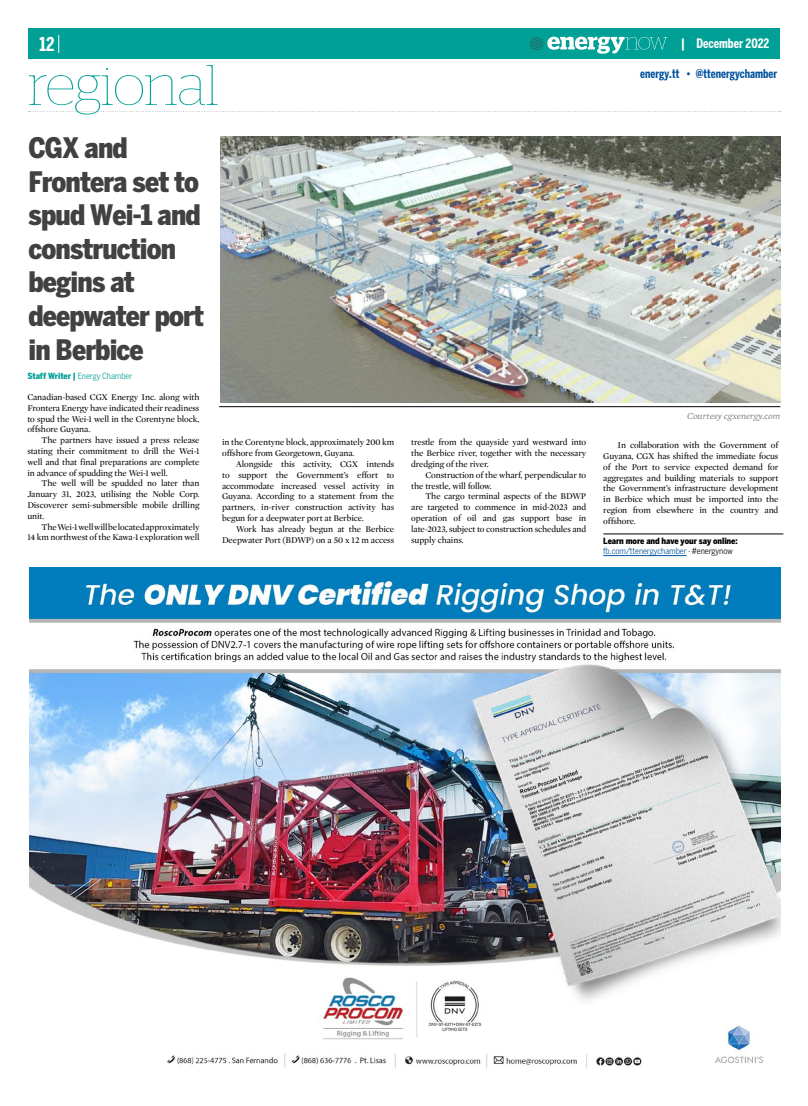
<style>
.page{position:relative;width:808px;height:1106px;background:#fff}
.page>*{position:absolute;margin:0;border:0;box-sizing:border-box;transform-origin:0 0}
.t1{font:100 57px "Stag";letter-spacing:-.005em;color:#00a096}
.TOC_Header_1{font:900 condensed 28px/33.6px "Benton Sans";letter-spacing:-.03em;color:#414042}
.t2{font:700 extra-condensed 19px "Benton Sans";color:#fff}
.t3{font:700 extra-condensed 13px "Benton Sans";color:#fff}
.t4{font:700 extra-condensed 12px "Benton Sans";color:#00529c}
.Photo_caption{font:italic 9.3px "Mercury Text G2";color:#808285}
.Body_Copy{font:9px/10.8px "Mercury Display Roman";letter-spacing:-.01em;color:#000;text-align:justify}
.First_Paragraph{font:9px/10.8px "Mercury Display Roman";letter-spacing:-.01em;color:#000;text-align:justify}
.Body_Copy-2{font:condensed 8.5px "Benton Sans";letter-spacing:-.01em;color:#00529c}
.Body_Copy-3{font:900 condensed 8.5px "Benton Sans";letter-spacing:-.01em;color:#000}
.Body_Copy-4{font:condensed 8.5px "Benton Sans";letter-spacing:-.01em;color:#00a096}
.s1{font-weight:900}
.s2{color:#000}
</style>
<div class="page">
<svg style="left:28px;top:111px;width:752px;height:1px"></svg>
<div style="left:28px;top:28px;width:751px;height:31px;background:#00a096"></div>
<svg style="left:58px;top:35px;width:1px;height:18px"></svg>
<svg style="left:530px;top:37px;width:137px;height:17px"></svg>
<hr style="left:219px;top:406px;width:561px;height:1px;background:#000">
<img style="left:220px;top:136px;width:560px;height:266px">
<hr style="left:603px;top:555px;width:83px;height:1px;background:#00529c">
<hr style="left:603px;top:534px;width:180px;height:1px;background:#000">
<img style="left:29px;top:567px;width:751px;height:501px">
<h3 class="t2" style="left:40px;top:33px;width:17px">12</h3>
<p class="t1" style="left:28px;top:54px;width:192px">regional</p>
<p class="TOC_Header_1" style="left:28px;top:131px;width:177px">CGX and<br>Frontera set to spud Wei-1 and construction begins at deepwater port in Berbice</p>
<p class="Body_Copy-4" style="left:27px;top:371px;width:106px"><span class="s1">Staff Writer |</span> Energy Chamber</p>
<p class="First_Paragraph" style="left:27px;top:392px;width:174px">Canadian-based CGX Energy Inc. along with Frontera Energy have indicated their readiness to spud the Wei-1 well in the Corentyne block, offshore Guyana.</p>
<p class="Body_Copy" style="left:27px;top:435px;width:174px;text-indent:14px">The partners have issued a press release stating their commitment to drill the Wei-1 well and that final preparations are complete in advance of spudding the Wei-1 well.</p>
<p class="Body_Copy" style="left:27px;top:478px;width:174px;text-indent:14px">The well will be spudded no later than January 31, 2023, utilising the Noble Corp.<br>Discoverer semi-submersible mobile drilling unit.</p>
<p class="Body_Copy" style="left:27px;top:521px;width:174px;text-align:right">The Wei-1 well will be located approximately<br>14 km northwest of the Kawa-1 exploration well</p>
<p class="Body_Copy" style="left:222px;top:437px;width:174px">in the Corentyne block, approximately 200 km offshore from Georgetown, Guyana.</p>
<p class="Body_Copy" style="left:222px;top:459px;width:174px;text-indent:14px">Alongside this activity, CGX intends to support the Government’s effort to accommodate increased vessel activity in Guyana. According to a statement from the partners, in-river construction activity has begun for a deepwater port at Berbice.</p>
<p class="Body_Copy" style="left:222px;top:523px;width:174px;text-align:right">Work has already begun at the Berbice<br>Deepwater Port (BDWP) on a 50 x 12 m access</p>
<h3 class="t3" style="left:681px;top:36px;width:90px">| December 2022</h3>
<h3 class="t4" style="left:640px;top:67px;width:139px">energy.tt • @ttenergychamber</h3>
<p class="Body_Copy" style="left:411px;top:437px;width:177px">trestle from the quayside yard westward into the Berbice river, together with the necessary dredging of the river.</p>
<p class="Body_Copy" style="left:411px;top:469px;width:177px;text-indent:14px">Construction of the wharf, perpendicular to the trestle, will follow.</p>
<p class="Body_Copy" style="left:411px;top:491px;width:177px;text-indent:14px">The cargo terminal aspects of the BDWP are targeted to commence in mid-2023 and operation of oil and gas support base in late-2023, subject to construction schedules and supply chains.</p>
<p class="Photo_caption" style="left:687px;top:410px;width:95px">Courtesy cgxenergy.com</p>
<p class="Body_Copy" style="left:603px;top:440px;width:177px;text-indent:14px">In collaboration with the Government of Guyana, CGX has shifted the immediate focus of the Port to service expected demand for aggregates and building materials to support the Government’s infrastructure development in Berbice which must be imported into the region from elsewhere in the country and offshore.</p>
<p class="Body_Copy-3" style="left:603px;top:536px;width:136px">Learn more and have your say online:</p>
<p class="Body_Copy-2" style="left:603px;top:546px;width:131px">fb.com/ttenergychamber <span class="s2">· #energynow</span></p>
</div>
